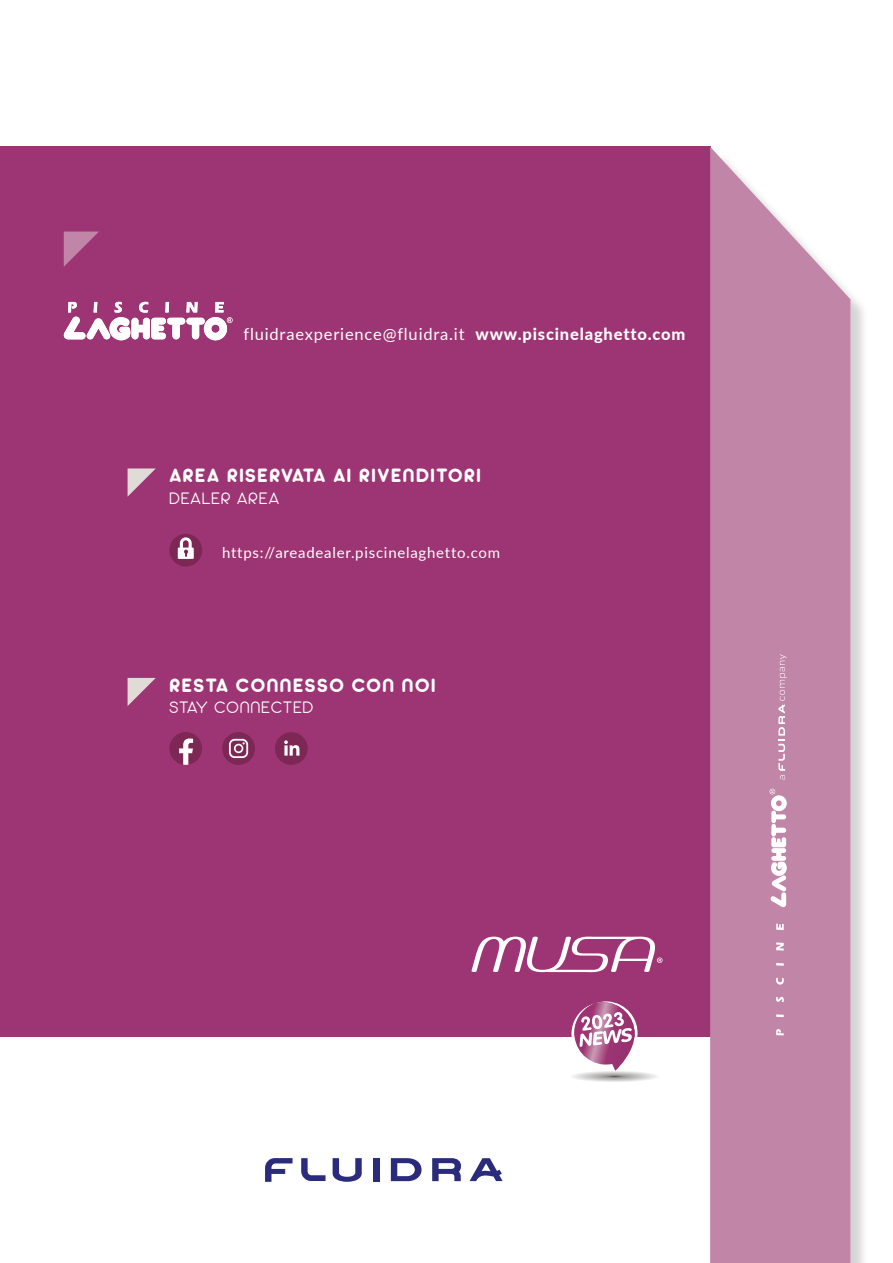
<style>
.page{position:relative;width:893px;height:1263px;background:#fff}
.page>*{position:absolute;margin:0;border:0;box-sizing:border-box;transform-origin:0 0}
.t1{font:21px "Arista 2.0 Alternate";letter-spacing:.075em;color:#fff}
.t2{font:300 18px "Arista 2.0 Alternate";letter-spacing:.075em;color:#fff}
.t3{font:16.5px "Lato";letter-spacing:.05em;color:#fff}
.t4{font:15px "Lato";letter-spacing:.05em;color:#fff}
.s1{font-weight:800}
</style>
<div class="page">
<div style="left:0;top:146px;width:710px;height:890px;background:#9d3473"></div>
<div style="left:712px;top:151px;width:157px;height:1112px;background:#000;opacity:.17"></div>
<svg style="left:710px;top:147px;width:140px;height:1116px;background:#c58dac"></svg>
<svg style="left:566px;top:1001px;width:96px;height:81px"></svg>
<svg style="left:778px;top:654px;width:9px;height:125px"></svg>
<svg style="left:769px;top:789px;width:18px;height:118px"></svg>
<svg style="left:776px;top:1029px;width:8px;height:6px"></svg>
<svg style="left:776px;top:1014px;width:8px;height:3px"></svg>
<svg style="left:776px;top:997px;width:8px;height:5px"></svg>
<svg style="left:776px;top:978px;width:8px;height:6px"></svg>
<svg style="left:776px;top:963px;width:8px;height:3px"></svg>
<svg style="left:776px;top:942px;width:8px;height:9px"></svg>
<svg style="left:776px;top:924px;width:8px;height:6px"></svg>
<svg style="left:471px;top:936px;width:191px;height:36px"></svg>
<svg style="left:64px;top:232px;width:35px;height:35px"></svg>
<svg style="left:63px;top:302px;width:170px;height:38px"></svg>
<svg style="left:128px;top:678px;width:28px;height:28px"></svg>
<svg style="left:169px;top:732px;width:33px;height:33px"></svg>
<svg style="left:222px;top:732px;width:33px;height:33px"></svg>
<svg style="left:229px;top:739px;width:19px;height:19px"></svg>
<div style="left:275px;top:732px;width:33px;height:33px;background:#7d2755;border-radius:50%"></div>
<svg style="left:284px;top:740px;width:15px;height:16px"></svg>
<svg style="left:128px;top:468px;width:28px;height:28px"></svg>
<div style="left:169px;top:534px;width:33px;height:32px;background:#7d2755;border-radius:50%"></div>
<svg style="left:178px;top:537px;width:16px;height:22px"></svg>
<svg style="left:265px;top:1158px;width:27px;height:24px"></svg>
<svg style="left:333px;top:1158px;width:29px;height:24px"></svg>
<div style="left:373px;top:1158px;width:6px;height:23px;background:#2a2b7c"></div>
<svg style="left:391px;top:1158px;width:30px;height:23px"></svg>
<svg style="left:432px;top:1158px;width:29px;height:23px"></svg>
<svg style="left:301px;top:1158px;width:25px;height:23px"></svg>
<svg style="left:470px;top:1158px;width:33px;height:23px"></svg>
<p class="t3" style="left:243px;top:323px;width:443px">fluidraexperience@fluidra.it <span class="s1">www.piscinelaghetto.com</span></p>
<p class="t1" style="left:169px;top:462px;width:313px">AREA RISERVATA AI RIVENDITORI</p>
<p class="t2" style="left:169px;top:488px;width:111px">DEALER AREA</p>
<p class="t4" style="left:222px;top:542px;width:279px">https://areadealer.piscinelaghetto.com</p>
<p class="t1" style="left:169px;top:671px;width:267px">RESTA CONNESSO CON NOI</p>
<p class="t2" style="left:169px;top:697px;width:145px">STAY CONNECTED</p>
</div>
